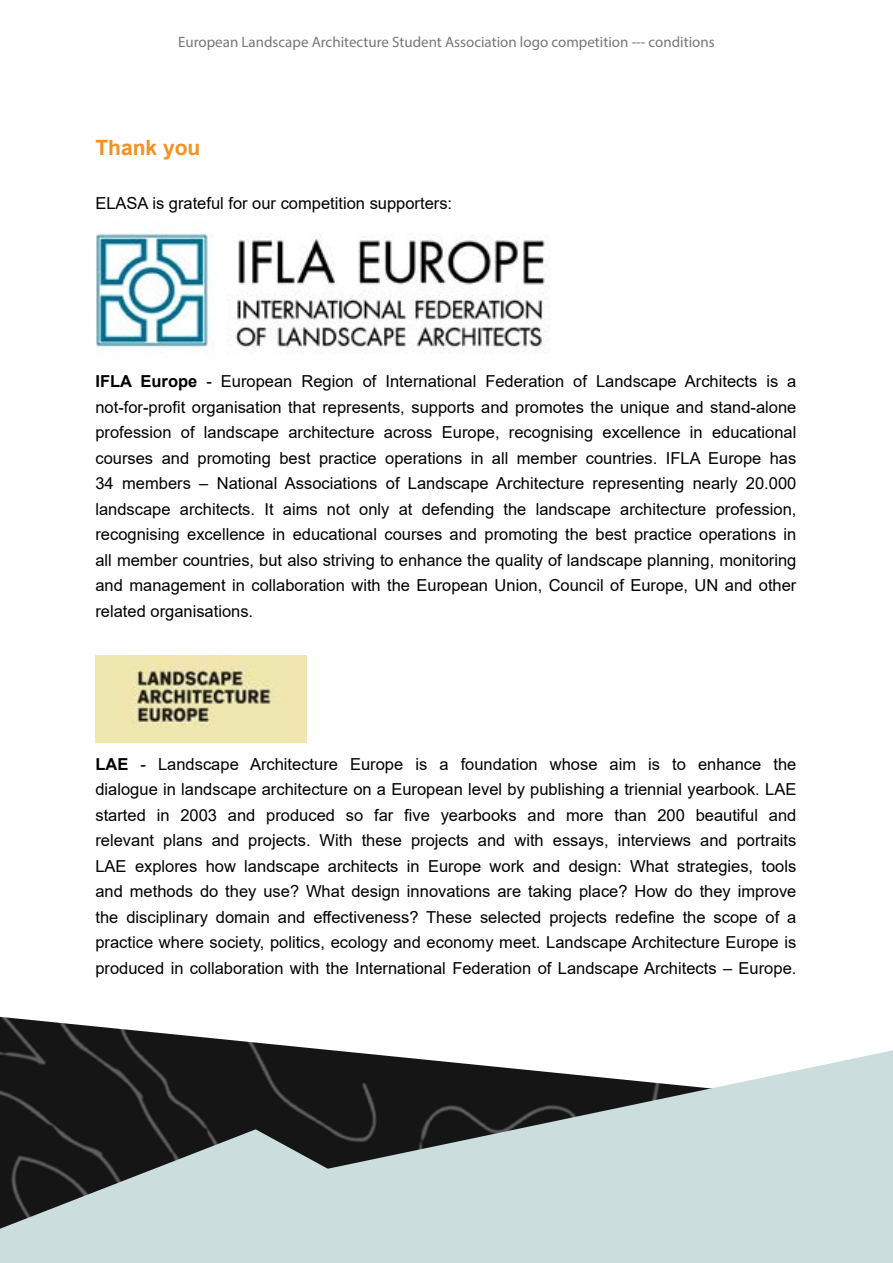
<style>
.page{position:relative;width:893px;height:1263px;background:#fff}
.page>*{position:absolute;margin:0;border:0;box-sizing:border-box;transform-origin:0 0}
.t1{font:700 21px "Arial";color:#f7901e}
.t2{font:16.5px/25.5px "Arial";color:#000;text-align:justify}
.t3{font:15px "Myriad Pro";color:#757779}
.s1{font-weight:700}
</style>
<div class="page">
<img style="left:0;top:1017px;width:329px;height:112px">
<svg style="left:0;top:1129px;width:191px;height:134px;background:#798282"></svg>
<svg style="left:191px;top:1050px;width:702px;height:213px;background:#a4afb0"></svg>
<img style="left:95px;top:656px;width:212px;height:87px">
<img style="left:97px;top:227px;width:449px;height:126px">
<p class="t3" style="left:178px;top:33px;width:538px">European Landscape Architecture Student Association logo competition --- conditions</p>
<p class="t1" style="left:95px;top:133px;width:107px">Thank you</p>
<p class="t2" style="left:95px;top:190px;width:358px">ELASA is grateful for our competition supporters:</p>
<p class="t2" style="left:95px;top:368px;width:702px"><span class="s1">IFLA Europe</span> - European Region of International Federation of Landscape Architects is a not-for-profit organisation that represents, supports and promotes the unique and stand-alone profession of landscape architecture across Europe, recognising excellence in educational courses and promoting best practice operations in all member countries. IFLA Europe has 34 members – National Associations of Landscape Architecture representing nearly 20.000 landscape architects. It aims not only at defending the landscape architecture profession, recognising excellence in educational courses and promoting the best practice operations in all member countries, but also striving to enhance the quality of landscape planning, monitoring and management in collaboration with the European Union, Council of Europe, UN and other related organisations.</p>
<p class="t2" style="left:95px;top:751px;width:702px"><span class="s1">LAE</span> - Landscape Architecture Europe is a foundation whose aim is to enhance the dialogue in landscape architecture on a European level by publishing a triennial yearbook. LAE started in 2003 and produced so far five yearbooks and more than 200 beautiful and relevant plans and projects. With these projects and with essays, interviews and portraits LAE explores how landscape architects in Europe work and design: What strategies, tools and methods do they use? What design innovations are taking place? How do they improve the disciplinary domain and effectiveness? These selected projects redefine the scope of a practice where society, politics, ecology and economy meet. Landscape Architecture Europe is produced in collaboration with the International Federation of Landscape Architects – Europe.</p>
</div>
